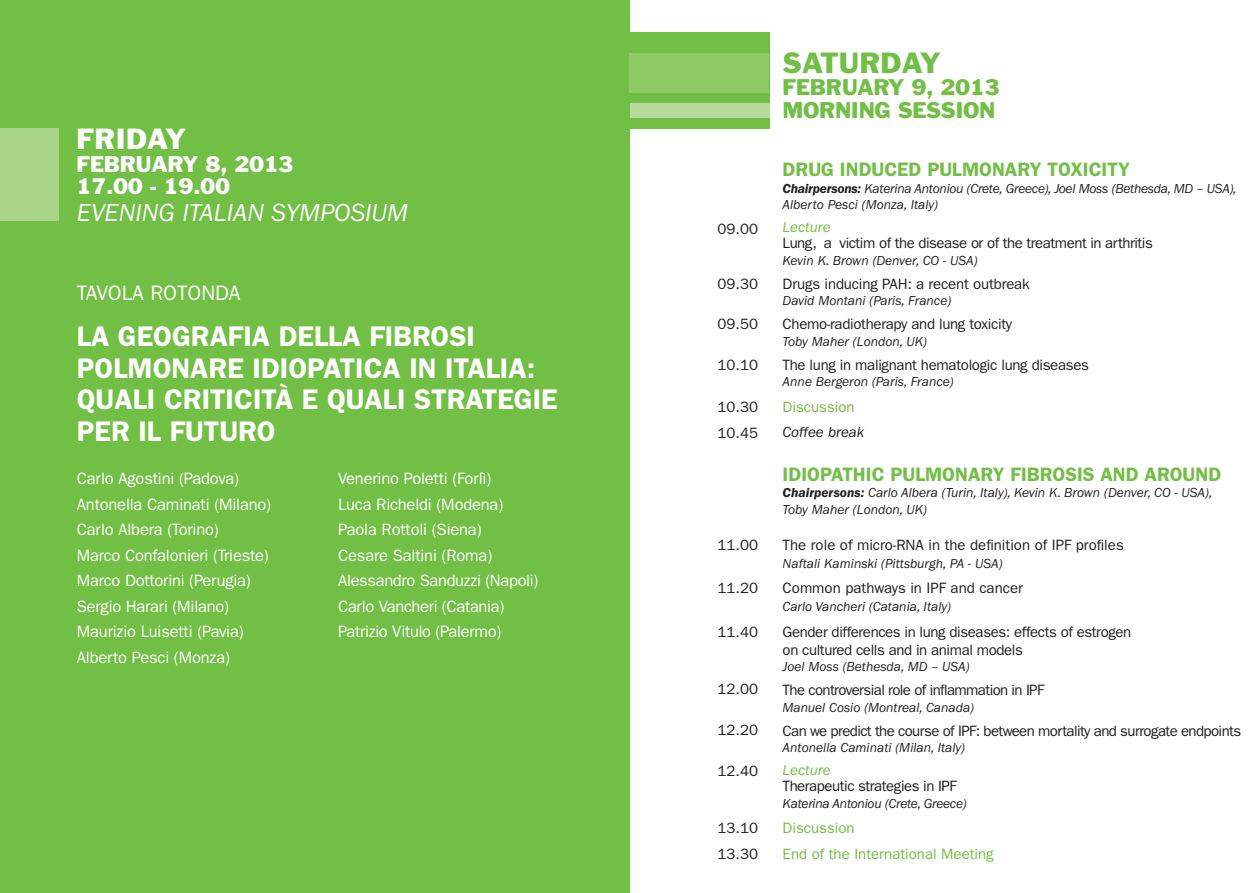
<style>
.page{position:relative;width:1259px;height:893px;background:#fff}
.page>*{position:absolute;margin:0;border:0;box-sizing:border-box;transform-origin:0 0}
.t1{font:600 28.5px/31.5px "ITC Franklin Gothic Std";color:#fff}
.t2{font:27px "Franklin Gothic Std";color:#71bf44}
.t3{font:27px "Franklin Gothic Std";color:#fff}
.t4{font:italic 25.5px "ITC Franklin Gothic Std";color:#fff}
.t5{font:21px "Franklin Gothic Std";letter-spacing:-.02em;color:#71bf44}
.t6{font:21px "Franklin Gothic Std";letter-spacing:-.02em;color:#fff}
.t7{font:21px "ITC Franklin Gothic Std";color:#fff}
.t8{font:600 19.5px "ITC Franklin Gothic Std";color:#71bf44}
.t9{font:16.5px "ITC Franklin Gothic Std";letter-spacing:-.01em;color:#fff}
.t10{font:15px "ITC Franklin Gothic Std";letter-spacing:-.025em;color:#231f20}
.t11{font:15px "ITC Franklin Gothic Std";color:#231f20}
.t12{font:15px "ITC Franklin Gothic Std";color:#71bf44}
.t13{font:italic 15px "ITC Franklin Gothic Std";color:#71bf44}
.t14{font:italic 15px "ITC Franklin Gothic Std";color:#231f20}
.t15{font:italic 13.5px "ITC Franklin Gothic Std";color:#231f20}
.t16{font:italic 13.5px "ITC Franklin Gothic Std";letter-spacing:-.02em;color:#231f20}
.s1{font-weight:600}
</style>
<div class="page">
<div style="left:0;top:0;width:629px;height:893px;background:#71bf44"></div>
<div style="left:629px;top:33px;width:141px;height:96px;background:#71bf44"></div>
<div style="left:629px;top:54px;width:140px;height:39px;background:#8dc964"></div>
<div style="left:630px;top:103px;width:140px;height:15px;background:#b6da9b"></div>
<div style="left:0;top:129px;width:58px;height:92px;background:#aad489"></div>
<p class="t3" style="left:77px;top:122px;width:111px">FRIDAY</p>
<p class="t6" style="left:77px;top:150px;width:219px">FEBRUARY 8, 2013</p>
<p class="t6" style="left:77px;top:173px;width:155px">17.00 - 19.00</p>
<p class="t4" style="left:77px;top:198px;width:333px">EVENING ITALIAN SYMPOSIUM</p>
<p class="t7" style="left:77px;top:281px;width:165px">TAVOLA ROTONDA</p>
<p class="t1" style="left:77px;top:321px;width:482px">LA GEOGRAFIA DELLA FIBROSI<br>POLMONARE IDIOPATICA IN ITALIA:<br>QUALI CRITICITÀ E QUALI STRATEGIE<br>PER IL FUTURO</p>
<p class="t9" style="left:77px;top:469px;width:164px">Carlo Agostini (Padova)</p>
<p class="t9" style="left:77px;top:495px;width:196px">Antonella Caminati (Milano)</p>
<p class="t9" style="left:77px;top:520px;width:143px">Carlo Albera (Torino)</p>
<p class="t9" style="left:77px;top:546px;width:193px">Marco Confalonieri (Trieste)</p>
<p class="t9" style="left:77px;top:571px;width:175px">Marco Dottorini (Perugia)</p>
<p class="t9" style="left:77px;top:597px;width:154px">Sergio Harari (Milano)</p>
<p class="t9" style="left:77px;top:622px;width:168px">Maurizio Luisetti (Pavia)</p>
<p class="t9" style="left:77px;top:648px;width:155px">Alberto Pesci (Monza)</p>
<p class="t9" style="left:338px;top:469px;width:155px">Venerino Poletti (Forlì)</p>
<p class="t9" style="left:338px;top:495px;width:167px">Luca Richeldi (Modena)</p>
<p class="t9" style="left:338px;top:520px;width:145px">Paola Rottoli (Siena)</p>
<p class="t9" style="left:338px;top:546px;width:156px">Cesare Saltini (Roma)</p>
<p class="t9" style="left:338px;top:571px;width:202px">Alessandro Sanduzzi (Napoli)</p>
<p class="t9" style="left:338px;top:597px;width:168px">Carlo Vancheri (Catania)</p>
<p class="t9" style="left:338px;top:622px;width:165px">Patrizio Vitulo (Palermo)</p>
<p class="t10" style="left:717px;top:220px;width:42px">09.00</p>
<p class="t10" style="left:717px;top:275px;width:42px">09.30</p>
<p class="t10" style="left:717px;top:316px;width:42px">09.50</p>
<p class="t10" style="left:717px;top:356px;width:42px">10.10</p>
<p class="t10" style="left:717px;top:398px;width:42px">10.30</p>
<p class="t10" style="left:717px;top:424px;width:42px">10.45</p>
<p class="t10" style="left:717px;top:536px;width:42px">11.00</p>
<p class="t10" style="left:717px;top:579px;width:42px">11.20</p>
<p class="t10" style="left:717px;top:623px;width:42px">11.40</p>
<p class="t10" style="left:717px;top:680px;width:42px">12.00</p>
<p class="t10" style="left:717px;top:721px;width:42px">12.20</p>
<p class="t10" style="left:717px;top:762px;width:42px">12.40</p>
<p class="t10" style="left:717px;top:820px;width:42px">13.10</p>
<p class="t10" style="left:717px;top:845px;width:42px">13.30</p>
<p class="t2" style="left:782px;top:45px;width:160px">SATURDAY</p>
<p class="t5" style="left:782px;top:74px;width:219px">FEBRUARY 9, 2013</p>
<p class="t5" style="left:782px;top:96px;width:214px">MORNING SESSION</p>
<p class="t8" style="left:782px;top:158px;width:349px">DRUG INDUCED PULMONARY TOXICITY</p>
<p class="t16" style="left:782px;top:181px;width:455px"><span class="s1">Chairpersons:</span> Katerina Antoniou (Crete, Greece), Joel Moss (Bethesda, MD – USA),</p>
<p class="t15" style="left:782px;top:197px;width:157px">Alberto Pesci (Monza, Italy)</p>
<p class="t13" style="left:782px;top:219px;width:50px">Lecture</p>
<p class="t10" style="left:782px;top:235px;width:372px">Lung, a victim of the disease or of the treatment in arthritis</p>
<p class="t15" style="left:782px;top:253px;width:196px">Kevin K. Brown (Denver, CO - USA)</p>
<p class="t10" style="left:782px;top:275px;width:249px">Drugs inducing PAH: a recent outbreak</p>
<p class="t15" style="left:782px;top:293px;width:170px">David Montani (Paris, France)</p>
<p class="t10" style="left:782px;top:316px;width:231px">Chemo-radiotherapy and lung toxicity</p>
<p class="t15" style="left:782px;top:334px;width:146px">Toby Maher (London, UK)</p>
<p class="t10" style="left:782px;top:356px;width:308px">The lung in malignant hematologic lung diseases</p>
<p class="t15" style="left:782px;top:374px;width:173px">Anne Bergeron (Paris, France)</p>
<p class="t12" style="left:782px;top:398px;width:73px">Discussion</p>
<p class="t14" style="left:782px;top:424px;width:83px">Coffee break</p>
<p class="t8" style="left:782px;top:463px;width:440px">IDIOPATHIC PULMONARY FIBROSIS AND AROUND</p>
<p class="t15" style="left:782px;top:485px;width:431px"><span class="s1">Chairpersons:</span> Carlo Albera (Turin, Italy), Kevin K. Brown (Denver, CO - USA),</p>
<p class="t15" style="left:782px;top:502px;width:146px">Toby Maher (London, UK)</p>
<p class="t11" style="left:782px;top:536px;width:343px">The role of micro-RNA in the definition of IPF profiles</p>
<p class="t15" style="left:782px;top:556px;width:221px">Naftali Kaminski (Pittsburgh, PA - USA)</p>
<p class="t11" style="left:782px;top:580px;width:242px">Common pathways in IPF and cancer</p>
<p class="t15" style="left:782px;top:599px;width:170px">Carlo Vancheri (Catania, Italy)</p>
<p class="t10" style="left:782px;top:623px;width:350px">Gender differences in lung diseases: effects of estrogen</p>
<p class="t10" style="left:782px;top:641px;width:242px">on cultured cells and in animal models</p>
<p class="t15" style="left:782px;top:659px;width:188px">Joel Moss (Bethesda, MD – USA)</p>
<p class="t10" style="left:782px;top:681px;width:263px">The controversial role of inflammation in IPF</p>
<p class="t15" style="left:782px;top:700px;width:193px">Manuel Cosio (Montreal, Canada)</p>
<p class="t10" style="left:782px;top:722px;width:460px">Can we predict the course of IPF: between mortality and surrogate endpoints</p>
<p class="t15" style="left:782px;top:740px;width:184px">Antonella Caminati (Milan, Italy)</p>
<p class="t13" style="left:782px;top:761px;width:50px">Lecture</p>
<p class="t10" style="left:782px;top:777px;width:176px">Therapeutic strategies in IPF</p>
<p class="t16" style="left:782px;top:796px;width:186px">Katerina Antoniou (Crete, Greece)</p>
<p class="t12" style="left:782px;top:819px;width:73px">Discussion</p>
<p class="t12" style="left:782px;top:845px;width:213px">End of the International Meeting</p>
</div>
